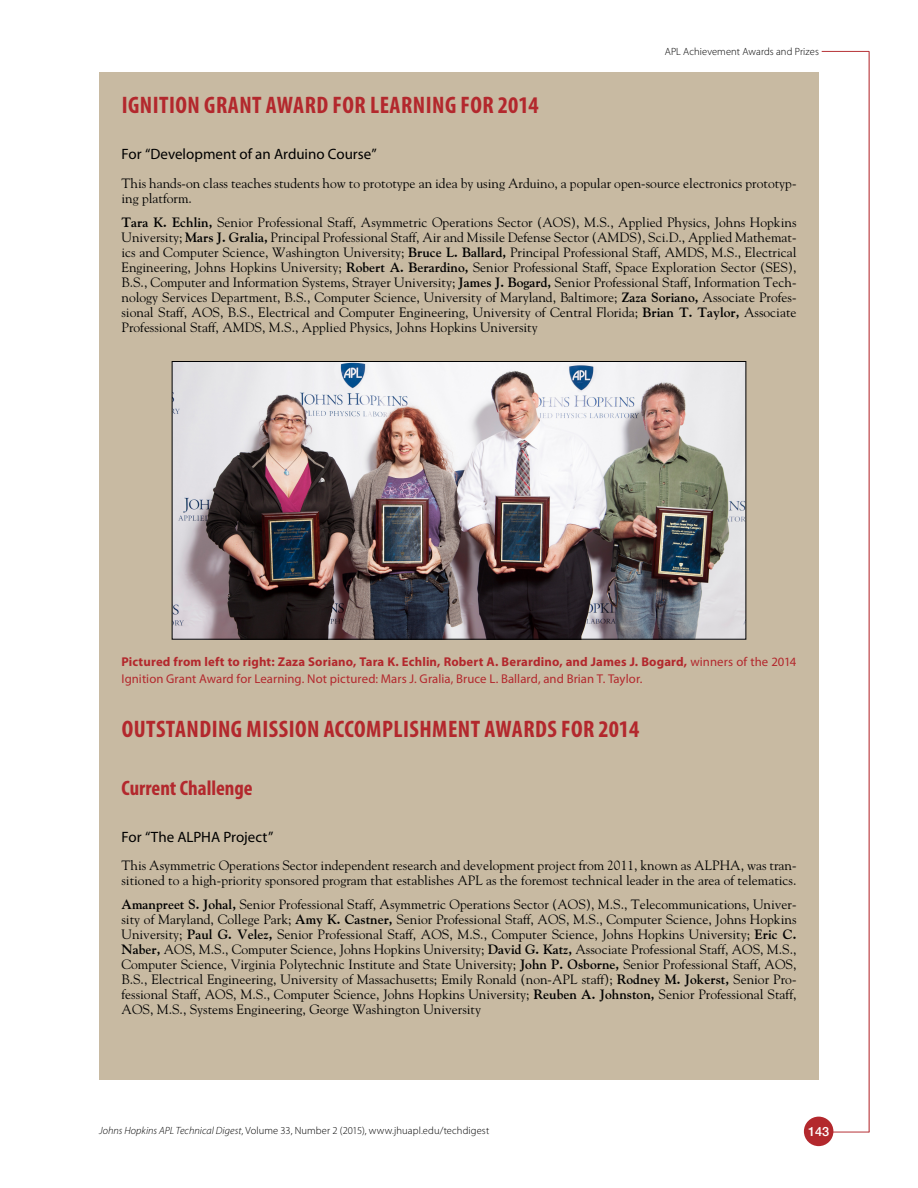
<style>
.page{position:relative;width:918px;height:1188px;background:#fff}
.page>*{position:absolute;margin:0;border:0;box-sizing:border-box;transform-origin:0 0}
.Award_H1{font:700 condensed 24px "Myriad Pro";letter-spacing:.02em;color:#b3282d}
.Award_H2{font:700 condensed 21px "Myriad Pro";color:#b3282d}
.Award_Name{font:15px "Myriad Pro";color:#000}
.Awards_Bio-AuthorInf{font:13.5px/15px "Hopkins Goudy";color:#000}
.FigCaption{font:12.75px/17.2px "Myriad Pro";letter-spacing:.005em;color:#b3282d}
.t1{font:500 12.75px "Helvetica Neue LT Std";color:#fff}
.t2{font:300 10.5px "Myriad Pro";letter-spacing:.01em;color:#000}
.s1{font-weight:700}
.s2{font-style:italic}
</style>
<div class="page">
<hr style="left:817px;top:1132px;width:52px;height:1px;background:#b3282d">
<hr style="left:869px;top:51px;width:1px;height:1081px;background:#b3282d">
<hr style="left:822px;top:51px;width:47px;height:1px;background:#b3282d">
<div style="left:804px;top:1117px;width:29px;height:29px;background:#b3282d;border-radius:50%"></div>
<div style="left:99px;top:72px;width:720px;height:1008px;background:#c8baa2"></div>
<img style="left:174px;top:363px;width:570px;height:274px">
<div style="left:172px;top:361px;width:574px;height:278px;border:1px solid #000"></div>
<p class="t2" style="left:665px;top:45px;width:156px">APL Achievement Awards and Prizes</p>
<p class="Award_H1" style="left:122px;top:90px;width:419px">IGNITION GRANT AWARD FOR LEARNING FOR 2014</p>
<p class="Award_Name" style="left:122px;top:145px;width:257px">For “Development of an Arduino Course”</p>
<p class="Awards_Bio-AuthorInf" style="left:122px;top:175px;width:677px">This hands-on class teaches students how to prototype an idea by using Arduino, a popular open-source electronics prototyp&shy;ing platform.</p>
<p class="Awards_Bio-AuthorInf" style="left:121px;top:214px;width:677px;text-align:justify"><span class="s1">Tara K. Echlin,</span> Senior Professional Staff, Asymmetric Operations Sector (AOS), M.S., Applied Physics, Johns Hopkins University; <span class="s1">Mars J. Gralia,</span> Principal Professional Staff, Air and Missile Defense Sector (AMDS), Sci.D., Applied Mathemat&shy;ics and Computer Science, Washington University; <span class="s1">Bruce L. Ballard,</span> Principal Professional Staff, AMDS, M.S., Electrical Engineering, Johns Hopkins University; <span class="s1">Robert A. Berardino,</span> Senior Professional Staff, Space Exploration Sector (SES), B.S., Computer and Information Systems, Strayer University; <span class="s1">James J. Bogard,</span> Senior Professional Staff, Information Tech&shy;nology Services Department, B.S., Computer Science, University of Maryland, Baltimore; <span class="s1">Zaza Soriano,</span> Associate Profes&shy;sional Staff, AOS, B.S., Electrical and Computer Engineering, University of Central Florida; <span class="s1">Brian T. Taylor,</span> Associate Professional Staff, AMDS, M.S., Applied Physics, Johns Hopkins University</p>
<p class="FigCaption" style="left:121px;top:653px;width:677px"><span class="s1">Pictured from left to right: Zaza Soriano, Tara K. Echlin, Robert A. Berardino, and James J. Bogard,</span> winners of the 2014<br>Ignition Grant Award for Learning. Not pictured: Mars J. Gralia, Bruce L. Ballard, and Brian T. Taylor.</p>
<p class="Award_H1" style="left:122px;top:714px;width:519px">OUTSTANDING MISSION ACCOMPLISHMENT AWARDS FOR 2014</p>
<p class="Award_H2" style="left:121px;top:775px;width:133px">Current Challenge</p>
<p class="Award_Name" style="left:121px;top:828px;width:153px">For “The ALPHA Project”</p>
<p class="Awards_Bio-AuthorInf" style="left:121px;top:858px;width:677px">This Asymmetric Operations Sector independent research and development project from 2011, known as ALPHA, was tran&shy;sitioned to a high-priority sponsored program that establishes APL as the foremost technical leader in the area of telematics.</p>
<p class="Awards_Bio-AuthorInf" style="left:121px;top:897px;width:677px;text-align:justify"><span class="s1">Amanpreet S. Johal,</span> Senior Professional Staff, Asymmetric Operations Sector (AOS), M.S., Telecommunications, Univer&shy;sity of Maryland, College Park; <span class="s1">Amy K. Castner,</span> Senior Professional Staff, AOS, M.S., Computer Science, Johns Hopkins University; <span class="s1">Paul G. Velez,</span> Senior Professional Staff, AOS, M.S., Computer Science, Johns Hopkins University; <span class="s1">Eric C.<br>Naber,</span> AOS, M.S., Computer Science, Johns Hopkins University; <span class="s1">David G. Katz,</span> Associate Professional Staff, AOS, M.S., Computer Science, Virginia Polytechnic Institute and State University; <span class="s1">John P. Osborne,</span> Senior Professional Staff, AOS, B.S., Electrical Engineering, University of Massachusetts; Emily Ronald (non-APL staff); <span class="s1">Rodney M. Jokerst,</span> Senior Pro&shy;fessional Staff, AOS, M.S., Computer Science, Johns Hopkins University; <span class="s1">Reuben A. Johnston,</span> Senior Professional Staff, AOS, M.S., Systems Engineering, George Washington University</p>
<p class="t2" style="left:99px;top:1124px;width:392px"><span class="s2">Johns Hopkins APL Technical Digest</span>, Volume 33, Number 2 (2015), www.jhuapl.edu/techdigest</p>
<p class="t1" style="left:808px;top:1124px;width:23px">143</p>
</div>
